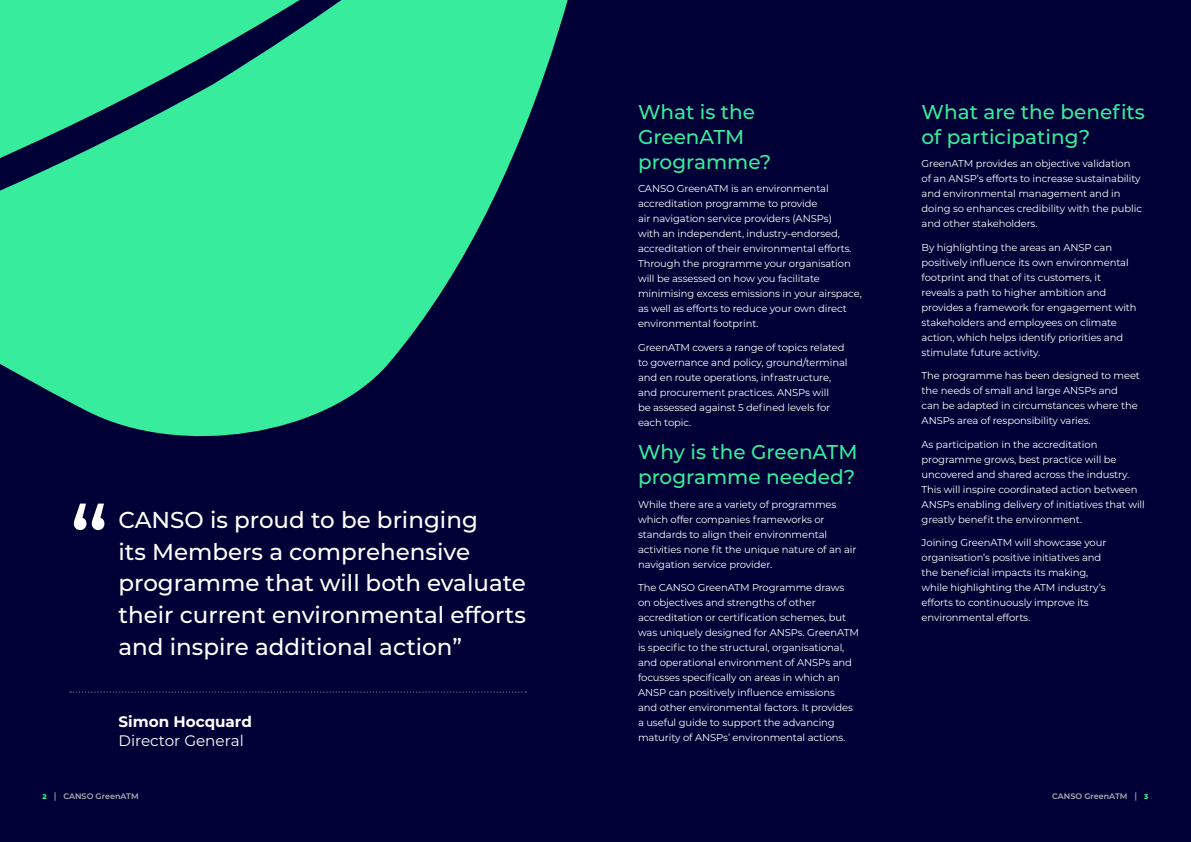
<style>
.page{position:relative;width:1191px;height:842px;background:#000036}
.page>*{position:absolute;margin:0;border:0;box-sizing:border-box;transform-origin:0 0}
.t1{font:500 95px "Montserrat";color:#fff}
.t2{font:500 23px/31.6px "Montserrat";color:#fff}
.t3{font:500 20px/25px "Montserrat";color:#38ec9d}
.t4{font:15.2px "Montserrat";color:#fff}
.t5{font:700 15.2px "Montserrat";color:#fff}
.t6{font:10px/15px "Montserrat";letter-spacing:-.01em;color:#fff}
.t7{font:600 8px "Montserrat";color:#b0b1b6}
.s1{font-weight:800;font-size:7px;color:#38ec9d}
.s2{font-weight:500;font-size:9.2px}
</style>
<div class="page">
<svg style="left:0;top:0;width:568px;height:437px;fill:#38ec9d"></svg>
<svg style="left:70px;top:691px;width:456px;height:2px"></svg>
<h1 class="t1" style="left:69px;top:474px;width:41px">“</h1>
<h2 class="t2" style="left:118px;top:503px;width:409px">CANSO is proud to be bringing<br>its Members a comprehensive programme that will both evaluate their current environmental efforts and inspire additional action”</h2>
<h3 class="t5" style="left:118px;top:710px;width:135px">Simon Hocquard</h3>
<h3 class="t4" style="left:118px;top:730px;width:127px">Director General</h3>
<h3 class="t3" style="left:638px;top:98px;width:135px">What is the<br>GreenATM programme?</h3>
<p class="t6" style="left:638px;top:181px;width:225px">CANSO GreenATM is an environmental accreditation programme to provide<br>air navigation service providers (ANSPs)<br>with an independent, industry-endorsed, accreditation of their environmental efforts.<br>Through the programme your organisation will be assessed on how you facilitate minimising excess emissions in your airspace, as well as efforts to reduce your own direct environmental footprint.</p>
<p class="t6" style="left:638px;top:339px;width:211px">GreenATM covers a range of topics related to governance and policy, ground/terminal and en route operations, infrastructure, and procurement practices. ANSPs will<br>be assessed against 5 defined levels for each topic.</p>
<h3 class="t3" style="left:638px;top:439px;width:221px">Why is the GreenATM programme needed?</h3>
<p class="t6" style="left:638px;top:496px;width:220px">While there are a variety of programmes which offer companies frameworks or standards to align their environmental activities none fit the unique nature of an air navigation service provider.</p>
<p class="t6" style="left:638px;top:580px;width:223px">The CANSO GreenATM Programme draws on objectives and strengths of other accreditation or certification schemes, but was uniquely designed for ANSPs. GreenATM is specific to the structural, organisational, and operational environment of ANSPs and focusses specifically on areas in which an ANSP can positively influence emissions<br>and other environmental factors. It provides a useful guide to support the advancing maturity of ANSPs’ environmental actions.</p>
<h3 class="t3" style="left:921px;top:98px;width:225px">What are the benefits of participating?</h3>
<p class="t6" style="left:921px;top:156px;width:222px">GreenATM provides an objective validation of an ANSP’s efforts to increase sustainability and environmental management and in doing so enhances credibility with the public and other stakeholders.</p>
<p class="t6" style="left:921px;top:239px;width:217px">By highlighting the areas an ANSP can positively influence its own environmental footprint and that of its customers, it reveals a path to higher ambition and provides a framework for engagement with stakeholders and employees on climate action, which helps identify priorities and stimulate future activity.</p>
<p class="t6" style="left:921px;top:368px;width:220px">The programme has been designed to meet the needs of small and large ANSPs and<br>can be adapted in circumstances where the ANSPs area of responsibility varies.</p>
<p class="t6" style="left:921px;top:436px;width:225px">As participation in the accreditation programme grows, best practice will be uncovered and shared across the industry.<br>This will inspire coordinated action between ANSPs enabling delivery of initiatives that will greatly benefit the environment.</p>
<p class="t6" style="left:921px;top:535px;width:186px">Joining GreenATM will showcase your organisation’s positive initiatives and the beneficial impacts its making, while highlighting the ATM industry’s efforts to continuously improve its environmental efforts.</p>
<p class="t7" style="left:43px;top:791px;width:98px"><span class="s1">2</span> <span class="s2">|</span> CANSO GreenATM</p>
<p class="t7" style="left:1052px;top:791px;width:98px">CANSO GreenATM <span class="s2">|</span> <span class="s1">3</span></p>
</div>
